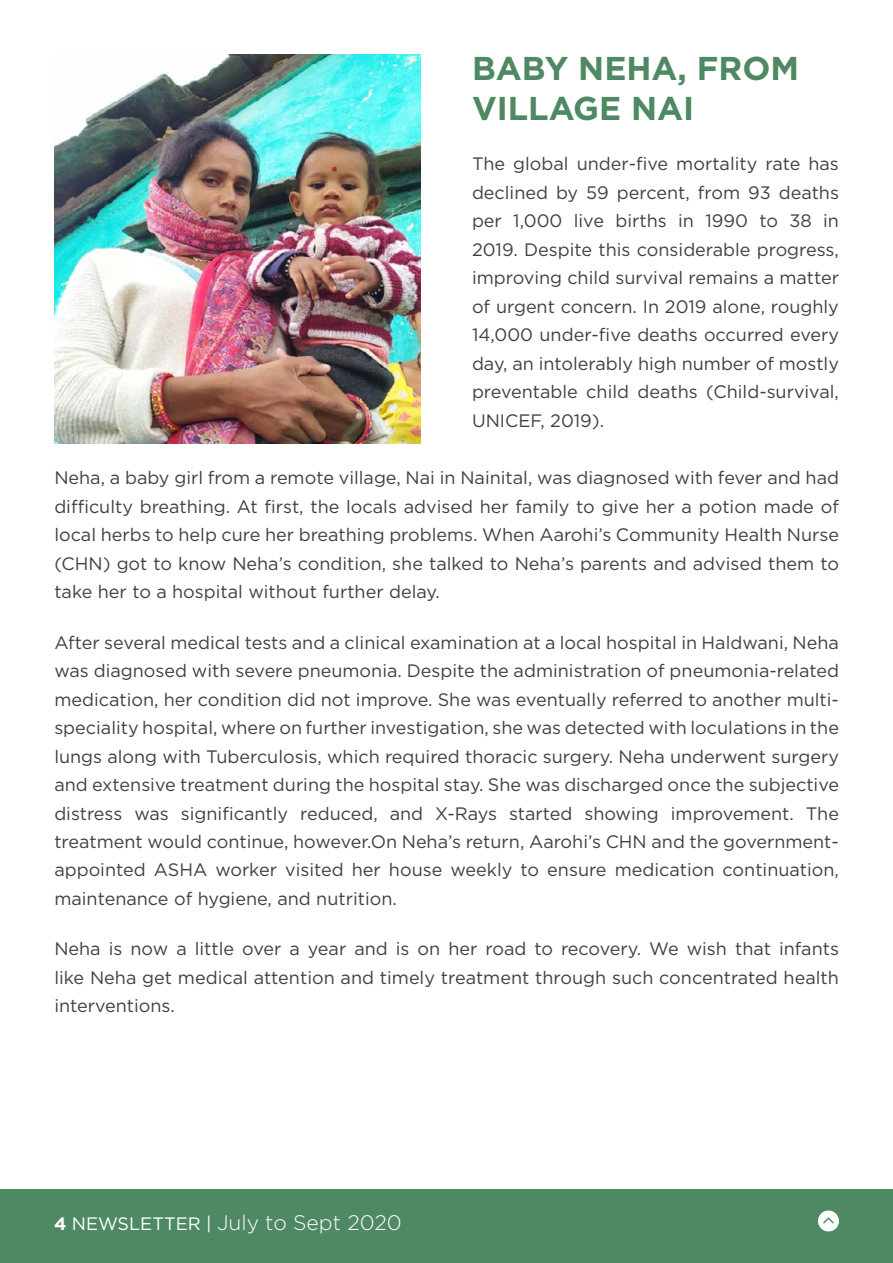
<style>
.page{position:relative;width:893px;height:1263px;background:#fff}
.page>*{position:absolute;margin:0;border:0;box-sizing:border-box;transform-origin:0 0}
.t1{font:700 33px/39.6px "Gotham";color:#4f8964}
.t2{font:300 21px "Gotham";color:#fff}
.t3{font:18px/28.5px "Gotham";color:#414042;text-align:justify}
.s1{font-weight:700;font-size:18px}
.s2{font-weight:400;font-size:18px}
</style>
<div class="page">
<div style="left:0;top:1189px;width:893px;height:74px;background:#4f8964"></div>
<svg style="left:818px;top:1210px;width:21px;height:21px"></svg>
<img style="left:54px;top:54px;width:367px;height:390px">
<h1 class="t1" style="left:472px;top:49px;width:329px">BABY NEHA, FROM<br>VILLAGE NAI</h1>
<p class="t3" style="left:472px;top:149px;width:369px">The global under-five mortality rate has declined by 59 percent, from 93 deaths per 1,000 live births in 1990 to 38 in 2019. Despite this considerable progress, improving child survival remains a matter of urgent concern. In 2019 alone, roughly 14,000 under-five deaths occurred every day, an intolerably high number of mostly preventable child deaths (Child-survival, UNICEF, 2019).</p>
<p class="t3" style="left:54px;top:463px;width:786px">Neha, a baby girl from a remote village, Nai in Nainital, was diagnosed with fever and had difficulty breathing. At first, the locals advised her family to give her a potion made of local herbs to help cure her breathing problems. When Aarohi’s Community Health Nurse (CHN) got to know Neha’s condition, she talked to Neha’s parents and advised them to take her to a hospital without further delay.</p>
<p class="t3" style="left:54px;top:627px;width:786px">After several medical tests and a clinical examination at a local hospital in Haldwani, Neha was diagnosed with severe pneumonia. Despite the administration of pneumonia-related medication, her condition did not improve. She was eventually referred to another multi&shy;speciality hospital, where on further investigation, she was detected with loculations in the lungs along with Tuberculosis, which required thoracic surgery. Neha underwent surgery and extensive treatment during the hospital stay. She was discharged once the subjective distress was significantly reduced, and X-Rays started showing improvement. The treatment would continue, however.On Neha’s return, Aarohi’s CHN and the government&shy;appointed ASHA worker visited her house weekly to ensure medication continuation, maintenance of hygiene, and nutrition.</p>
<p class="t3" style="left:54px;top:934px;width:786px">Neha is now a little over a year and is on her road to recovery. We wish that infants like Neha get medical attention and timely treatment through such concentrated health interventions.</p>
<p class="t2" style="left:54px;top:1209px;width:349px"><span class="s1">4</span> <span class="s2">NEWSLETTER |</span> July to Sept 2020</p>
</div>
